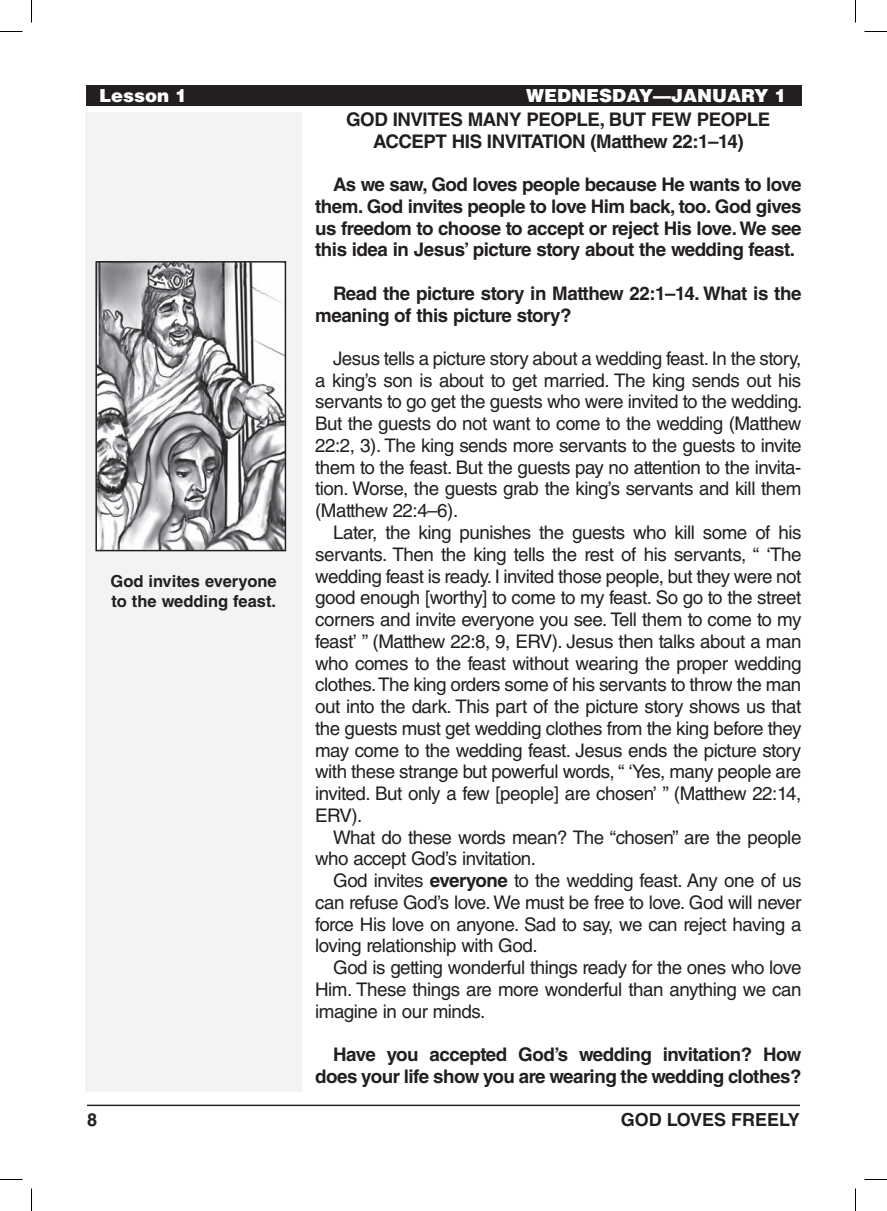
<style>
.page{position:relative;width:887px;height:1211px;background:#fff}
.page>*{position:absolute;margin:0;border:0;box-sizing:border-box;transform-origin:0 0}
.Body_Text{font:18.75px/21.8px "Helvetica LT Std";letter-spacing:-.025em;color:#231f20;text-align:justify}
.Body_Text_SpaceBefor{font:18.75px/21.8px "Helvetica LT Std";letter-spacing:-.025em;color:#231f20;text-align:justify}
.Body_Text_Bold_Space{font:700 18.75px/21.8px "Helvetica LT Std";letter-spacing:-.025em;color:#231f20;text-align:justify}
.Subheadings{font:700 18.75px/21.8px "Helvetica LT Std";letter-spacing:-.025em;color:#231f20;text-align:center}
.Running_Head_-_Right{font:900 18px "Helvetica LT Std";color:#fff}
.t1{font:700 18px "Helvetica LT Std";color:#231f20}
.Image_Captions{font:700 16.5px "Helvetica LT Std";color:#231f20}
.s1{font-weight:700}
</style>
<div class="page">
<hr style="left:87px;top:1104px;width:713px;height:2px;background:#231f20">
<div style="left:86px;top:112px;width:216px;height:979px;background:#f2f3f4"></div>
<div style="left:86px;top:86px;width:715px;height:20px;background:#231f20"></div>
<img style="left:98px;top:264px;width:185px;height:284px">
<div style="left:95px;top:261px;width:191px;height:290px;border:2px solid #231f20"></div>
<svg style="left:0;top:31px;width:22px;height:1px"></svg>
<svg style="left:864px;top:31px;width:22px;height:1px"></svg>
<svg style="left:0;top:1179px;width:22px;height:1px"></svg>
<svg style="left:864px;top:1179px;width:22px;height:1px"></svg>
<svg style="left:31px;top:0;width:1px;height:22px"></svg>
<svg style="left:31px;top:1188px;width:1px;height:22px"></svg>
<svg style="left:855px;top:0;width:1px;height:22px"></svg>
<svg style="left:855px;top:1188px;width:1px;height:22px"></svg>
<p class="Running_Head_-_Right" style="left:99px;top:84px;width:90px">Lesson 1</p>
<p class="Running_Head_-_Right" style="left:526px;top:84px;width:262px">WEDNESDAY—JANUARY 1</p>
<p class="Subheadings" style="left:346px;top:108px;width:426px">GOD INVITES MANY PEOPLE, BUT FEW PEOPLE<br>ACCEPT HIS INVITATION (Matthew 22:1–14)</p>
<p class="Body_Text_Bold_Space" style="left:315px;top:173px;width:488px;text-indent:18px">As we saw, God loves people because He wants to love them. God invites people to love Him back, too. God gives us freedom to choose to accept or reject His love. We see this idea in Jesus’ picture story about the wedding feast.</p>
<p class="Body_Text_Bold_Space" style="left:315px;top:282px;width:488px;text-indent:18px">Read the picture story in Matthew 22:1–14. What is the meaning of this picture story?</p>
<p class="Body_Text_SpaceBefor" style="left:315px;top:347px;width:489px;text-indent:18px">Jesus tells a picture story about a wedding feast. In the story, a king’s son is about to get married. The king sends out his servants to go get the guests who were invited to the wedding.<br>But the guests do not want to come to the wedding (Matthew 22:2, 3). The king sends more servants to the guests to invite them to the feast. But the guests pay no attention to the invita&shy;tion. Worse, the guests grab the king’s servants and kill them (Matthew 22:4–6).</p>
<p class="Body_Text" style="left:315px;top:521px;width:488px;text-indent:18px">Later, the king punishes the guests who kill some of his servants. Then the king tells the rest of his servants, “ ‘The wedding feast is ready. I invited those people, but they were not good enough [worthy] to come to my feast. So go to the street corners and invite everyone you see. Tell them to come to my feast’ ” (Matthew 22:8, 9, ERV). Jesus then talks about a man who comes to the feast without wearing the proper wedding clothes. The king orders some of his servants to throw the man out into the dark. This part of the picture story shows us that the guests must get wedding clothes from the king before they may come to the wedding feast. Jesus ends the picture story with these strange but powerful words, “ ‘Yes, many people are invited. But only a few [people] are chosen’ ” (Matthew 22:14, ERV).</p>
<p class="Body_Text" style="left:315px;top:826px;width:488px;text-indent:18px">What do these words mean? The “chosen” are the people who accept God’s invitation.</p>
<p class="Body_Text" style="left:315px;top:869px;width:488px;text-indent:18px">God invites <span class="s1">everyone</span> to the wedding feast. Any one of us can refuse God’s love. We must be free to love. God will never force His love on anyone. Sad to say, we can reject having a loving relationship with God.</p>
<p class="Body_Text" style="left:315px;top:956px;width:488px;text-indent:18px">God is getting wonderful things ready for the ones who love Him. These things are more wonderful than anything we can imagine in our minds.</p>
<p class="Body_Text_Bold_Space" style="left:315px;top:1043px;width:488px;text-align:right">Have you accepted God’s wedding invitation? How does your life show you are wearing the wedding clothes?</p>
<p class="Image_Captions" style="left:110px;top:571px;width:168px">God invites everyone</p>
<p class="Image_Captions" style="left:112px;top:591px;width:166px">to the wedding feast.</p>
<p class="t1" style="left:87px;top:1109px;width:12px">8</p>
<p class="t1" style="left:620px;top:1109px;width:181px">GOD LOVES FREELY</p>
</div>
